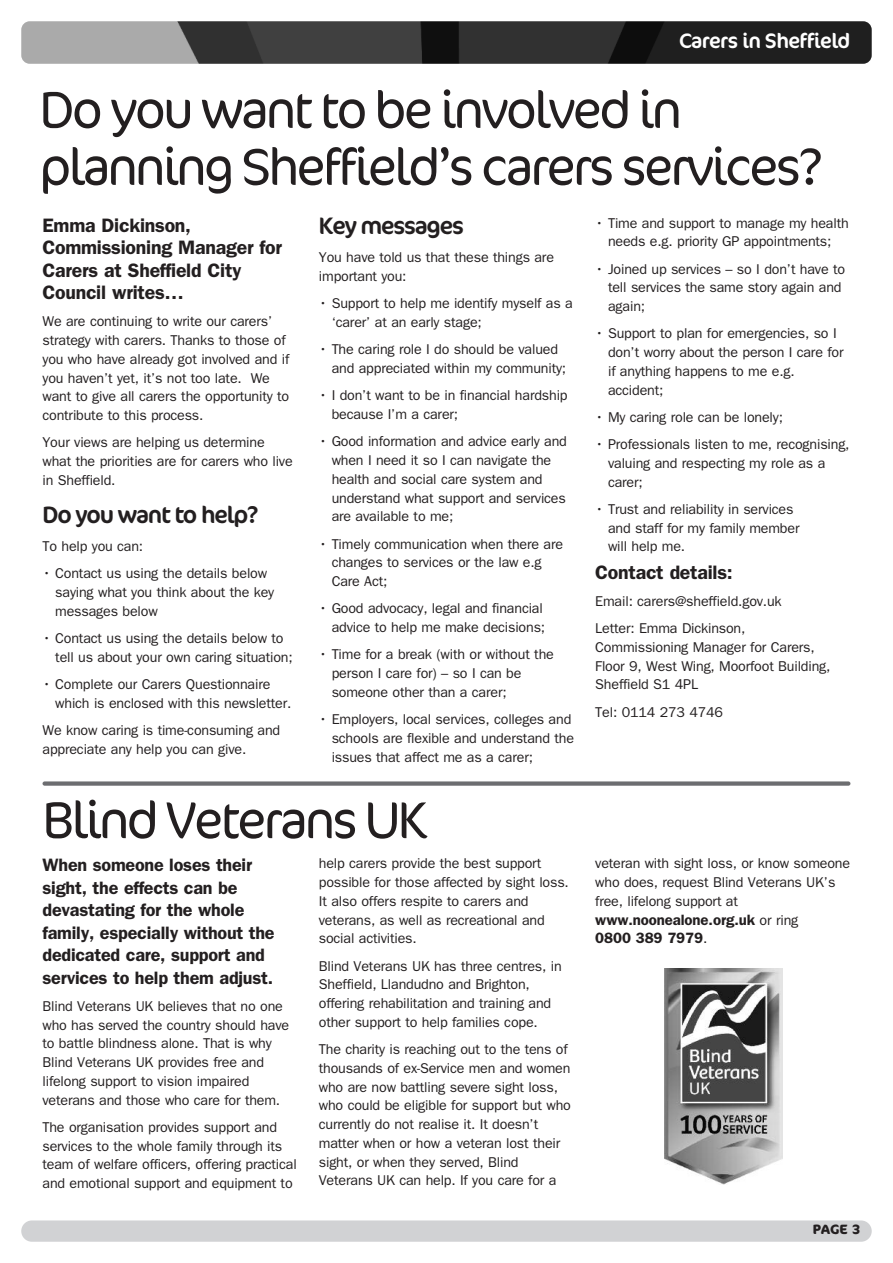
<style>
.page{position:relative;width:893px;height:1263px;background:#fff}
.page>*{position:absolute;margin:0;border:0;box-sizing:border-box;transform-origin:0 0}
.t1{font:300 52.5px/57px "Cocon";letter-spacing:-.055em;color:#231f20}
.t2{font:24px "Cocon";letter-spacing:-.045em;color:#231f20}
.t3{font:21px "Cocon";letter-spacing:-.03em;color:#fff}
.t4{font:600 19.5px/22.5px "Franklin Gothic";letter-spacing:-.01em;color:#231f20}
.t5{font:600 18px/22.5px "Franklin Gothic";letter-spacing:-.01em;color:#231f20}
.t6{font:600 15px/18.8px "Franklin Gothic";letter-spacing:-.005em;color:#231f20}
.t7{font:14.25px/18.8px "Franklin Gothic";letter-spacing:-.01em;color:#231f20}
.t8{font:700 13.5px "Cocon";color:#231f20}
.s1{font-weight:400;font-size:14.25px}
</style>
<div class="page">
<div style="left:21px;top:1220px;width:851px;height:22px;background:#d1d2d4;border-radius:11px"></div>
<div style="left:43px;top:781px;width:807px;height:5px;background:#6c6d70;border-radius:2px"></div>
<img style="left:21px;top:21px;width:851px;height:43px;border-radius:9px">
<svg style="left:665px;top:968px;width:117px;height:1px"></svg>
<img style="left:665px;top:969px;width:117px;height:216px">
<h3 class="t3" style="left:679px;top:28px;width:173px">Carers in Sheffield</h3>
<h1 class="t1" style="left:39px;top:83px;width:785px">Do you want to be involved in planning Sheffield’s carers services?</h1>
<h3 class="t4" style="left:43px;top:215px;width:241px">Emma Dickinson,<br>Commissioning Manager for<br>Carers at Sheffield City<br>Council writes…</h3>
<p class="t7" style="left:43px;top:312px;width:248px">We are continuing to write our carers’ strategy with carers. Thanks to those of you who have already got involved and if you haven’t yet, it’s not too late. We want to give all carers the opportunity to contribute to this process.</p>
<p class="t7" style="left:43px;top:433px;width:252px">Your views are helping us determine what the priorities are for carers who live in Sheffield.</p>
<h2 class="t2" style="left:43px;top:500px;width:218px">Do you want to help?</h2>
<p class="t7" style="left:43px;top:537px;width:102px">To help you can:</p>
<p class="t7" style="left:55px;top:564px;width:220px;text-indent:-13px">• Contact us using the details below saying what you think about the key messages below</p>
<p class="t7" style="left:55px;top:629px;width:239px;text-indent:-13px">• Contact us using the details below to tell us about your own caring situation;</p>
<p class="t7" style="left:55px;top:675px;width:238px;text-indent:-13px">• Complete our Carers Questionnaire which is enclosed with this newsletter.</p>
<p class="t7" style="left:43px;top:721px;width:239px">We know caring is time-consuming and appreciate any help you can give.</p>
<h2 class="t2" style="left:319px;top:211px;width:146px">Key messages</h2>
<p class="t7" style="left:319px;top:248px;width:237px">You have told us that these things are important you:</p>
<p class="t7" style="left:332px;top:294px;width:243px;text-indent:-13px">• Support to help me identify myself as a ‘carer’ at an early stage;</p>
<p class="t7" style="left:332px;top:340px;width:236px;text-indent:-13px">• The caring role I do should be valued and appreciated within my community;</p>
<p class="t7" style="left:332px;top:386px;width:237px;text-indent:-13px">• I don’t want to be in financial hardship because I’m a carer;</p>
<p class="t7" style="left:332px;top:432px;width:237px;text-indent:-13px">• Good information and advice early and when I need it so I can navigate the health and social care system and understand what support and services are available to me;</p>
<p class="t7" style="left:332px;top:535px;width:233px;text-indent:-13px">• Timely communication when there are changes to services or the law e.g<br>Care Act;</p>
<p class="t7" style="left:319px;top:599px;width:228px;text-align:right">• Good advocacy, legal and financial advice to help me make decisions;</p>
<p class="t7" style="left:332px;top:645px;width:224px;text-indent:-13px">• Time for a break (with or without the person I care for) – so I can be someone other than a carer;</p>
<p class="t7" style="left:332px;top:710px;width:244px;text-indent:-13px">• Employers, local services, colleges and schools are flexible and understand the issues that affect me as a carer;</p>
<h1 class="t1" style="left:42px;top:793px;width:387px">Blind Veterans UK</h1>
<p class="t5" style="left:43px;top:855px;width:234px">When someone loses their sight, the effects can be devastating for the whole family, especially without the dedicated care, support and services to help them adjust.</p>
<p class="t7" style="left:43px;top:997px;width:248px">Blind Veterans UK believes that no one who has served the country should have to battle blindness alone. That is why Blind Veterans UK provides free and lifelong support to vision impaired veterans and those who care for them.</p>
<p class="t7" style="left:42px;top:1118px;width:256px">The organisation provides support and services to the whole family through its team of welfare officers, offering practical and emotional support and equipment to</p>
<p class="t7" style="left:319px;top:854px;width:251px">help carers provide the best support possible for those affected by sight loss.<br>It also offers respite to carers and veterans, as well as recreational and social activities.</p>
<p class="t7" style="left:319px;top:956px;width:244px">Blind Veterans UK has three centres, in Sheffield, Llandudno and Brighton, offering rehabilitation and training and other support to help families cope.</p>
<p class="t7" style="left:319px;top:1040px;width:254px">The charity is reaching out to the tens of thousands of ex-Service men and women who are now battling severe sight loss, who could be eligible for support but who currently do not realise it. It doesn’t matter when or how a veteran lost their sight, or when they served, Blind Veterans UK can help. If you care for a</p>
<p class="t7" style="left:595px;top:213px;width:255px;text-align:center">• Time and support to manage my health needs e.g. priority GP appointments;</p>
<p class="t7" style="left:608px;top:259px;width:239px;text-indent:-13px">• Joined up services – so I don’t have to tell services the same story again and again;</p>
<p class="t7" style="left:608px;top:324px;width:237px;text-indent:-13px">• Support to plan for emergencies, so I don’t worry about the person I care for if anything happens to me e.g. accident;</p>
<p class="t7" style="left:595px;top:408px;width:189px">• My caring role can be lonely;</p>
<p class="t7" style="left:608px;top:435px;width:243px;text-indent:-13px">• Professionals listen to me, recognising, valuing and respecting my role as a carer;</p>
<p class="t7" style="left:608px;top:500px;width:193px;text-indent:-13px">• Trust and reliability in services and staff for my family member will help me.</p>
<h3 class="t4" style="left:595px;top:562px;width:139px">Contact details:</h3>
<p class="t7" style="left:595px;top:587px;width:188px;line-height:27.3px">Email: carers@sheffield.gov.uk<br>Letter: Emma Dickinson,</p>
<p class="t7" style="left:595px;top:638px;width:237px">Commissioning Manager for Carers,<br>Floor 9, West Wing, Moorfoot Building,<br>Sheffield S1 4PL</p>
<p class="t7" style="left:595px;top:702px;width:129px">Tel: 0114 273 4746</p>
<p class="t7" style="left:595px;top:854px;width:256px">veteran with sight loss, or know someone who does, request Blind Veterans UK’s free, lifelong support at</p>
<p class="t6" style="left:595px;top:911px;width:205px">www.noonealone.org.uk <span class="s1">or ring<br></span>0800 389 7979<span class="s1">.</span></p>
<p class="t8" style="left:813px;top:1221px;width:49px">PAGE 3</p>
</div>
